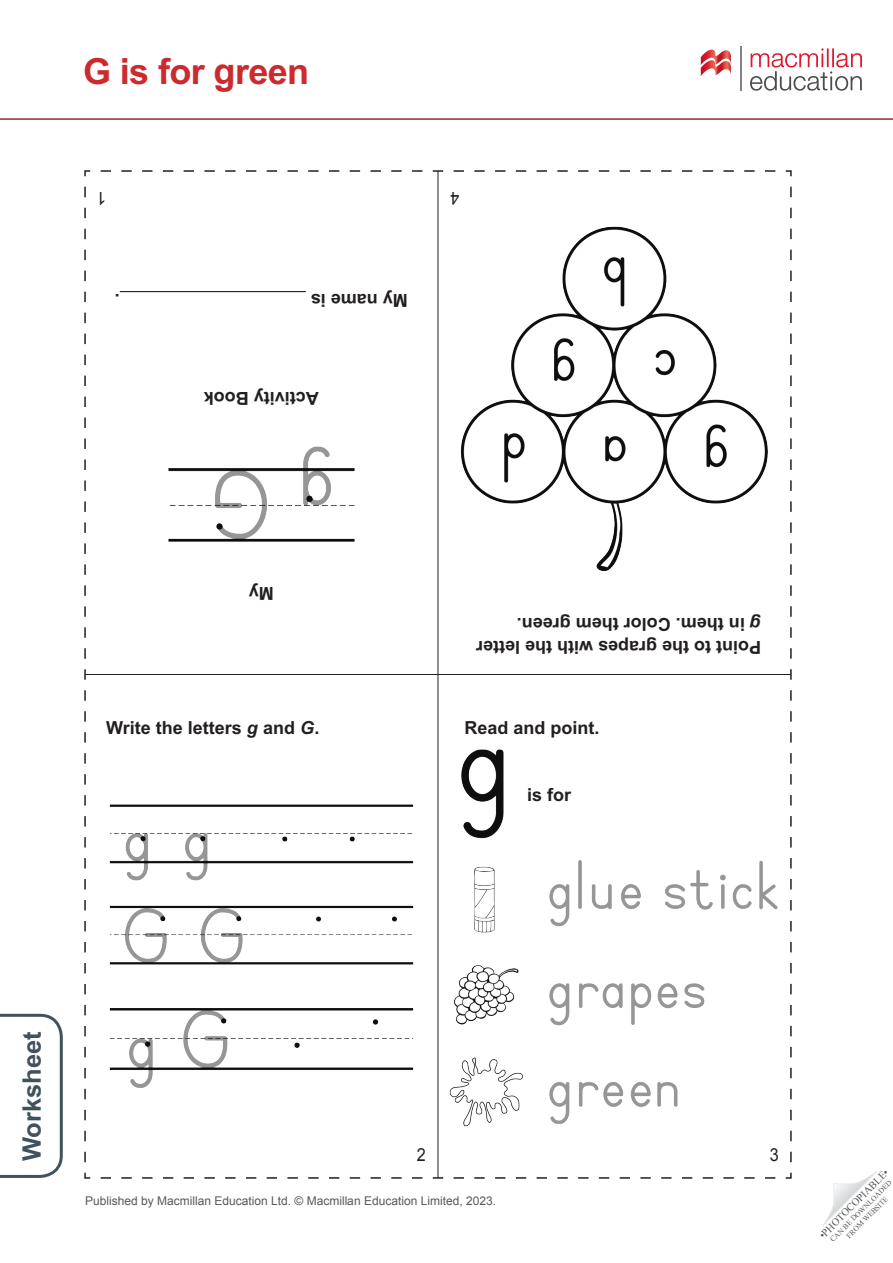
<style>
.page{position:relative;width:893px;height:1263px;background:#fff}
.page>*{position:absolute;margin:0;border:0;box-sizing:border-box;transform-origin:0 0}
.Article___Title_-_Re{font:700 36px "Arial";letter-spacing:-.015em;color:#cb2b2e}
.t1{font:700 25.5px "Arial";color:#41525c}
.TN___Title_2{font:700 18px/22.5px "Arial";color:#231f20}
.t2{font:18px "Arial";color:#231f20;scale:.9 1}
.t3{font:12px "Arial";color:#57585a}
.t4{font:10.5px "Times New Roman";color:#57585a}
.t5{font:7.5px/9px "Times New Roman";color:#57585a;text-align:center}
.s1{font-style:inherit}
.s2{font-style:italic}
</style>
<div class="page">
<svg style="left:822px;top:1171px;width:55px;height:55px"></svg>
<svg style="left:0;top:1013px;width:63px;height:165px"></svg>
<hr style="left:0;top:118px;width:893px;height:2px;background:#942b2e">
<svg style="left:701px;top:49px;width:30px;height:27px"></svg>
<hr style="left:740px;top:47px;width:1px;height:44px;background:#808285">
<svg style="left:750px;top:48px;width:112px;height:43px"></svg>
<img style="left:84px;top:170px;width:707px;height:1009px">
<hr style="left:120px;top:291px;width:186px;height:1px;background:#231f20">
<p class="Article___Title_-_Re" style="left:83px;top:48px;width:228px">G <span class="s1">i</span>s for <span class="s1">g</span>reen</p>
<p class="t2" style="left:106px;top:210px;width:12px;rotate:-180deg">1</p>
<p class="TN___Title_2" style="left:120px;top:311px;width:7px;rotate:-180deg">.</p>
<p class="TN___Title_2" style="left:408px;top:311px;width:99px;rotate:-180deg">My name is</p>
<p class="TN___Title_2" style="left:319px;top:409px;width:117px;rotate:-180deg">Activity Book</p>
<p class="t2" style="left:459px;top:210px;width:12px;rotate:-180deg">4</p>
<p class="TN___Title_2" style="left:274px;top:604px;width:27px;rotate:-180deg">My</p>
<p class="TN___Title_2" style="left:761px;top:657px;width:287px;rotate:-180deg">Point to the grapes with the letter <span class="s2">g</span> in them. Color them green.</p>
<p class="TN___Title_2" style="left:106px;top:717px;width:215px">Write the letters <span class="s2">g</span> and <span class="s2">G</span>.</p>
<p class="TN___Title_2" style="left:464px;top:717px;width:137px">Read and point.</p>
<p class="TN___Title_2" style="left:527px;top:784px;width:46px">is for</p>
<h2 class="t1" style="left:15px;top:1161px;width:131px;rotate:-90deg">Worksheet</h2>
<p class="t2" style="left:417px;top:1143px;width:12px">2</p>
<p class="t3" style="left:85px;top:1193px;width:413px">Published by Macmillan Education Ltd. © Macmillan Education Limited, 2023.</p>
<p class="t2" style="left:770px;top:1143px;width:12px">3</p>
<p class="t4" style="left:816px;top:1232px;width:95px;rotate:-45deg">•PHOTOCOPIABLE•</p>
<p class="t5" style="left:828px;top:1237px;width:85px;rotate:-45deg">CAN BE DOWNLOADED<br>FROM WEBSITE</p>
</div>
